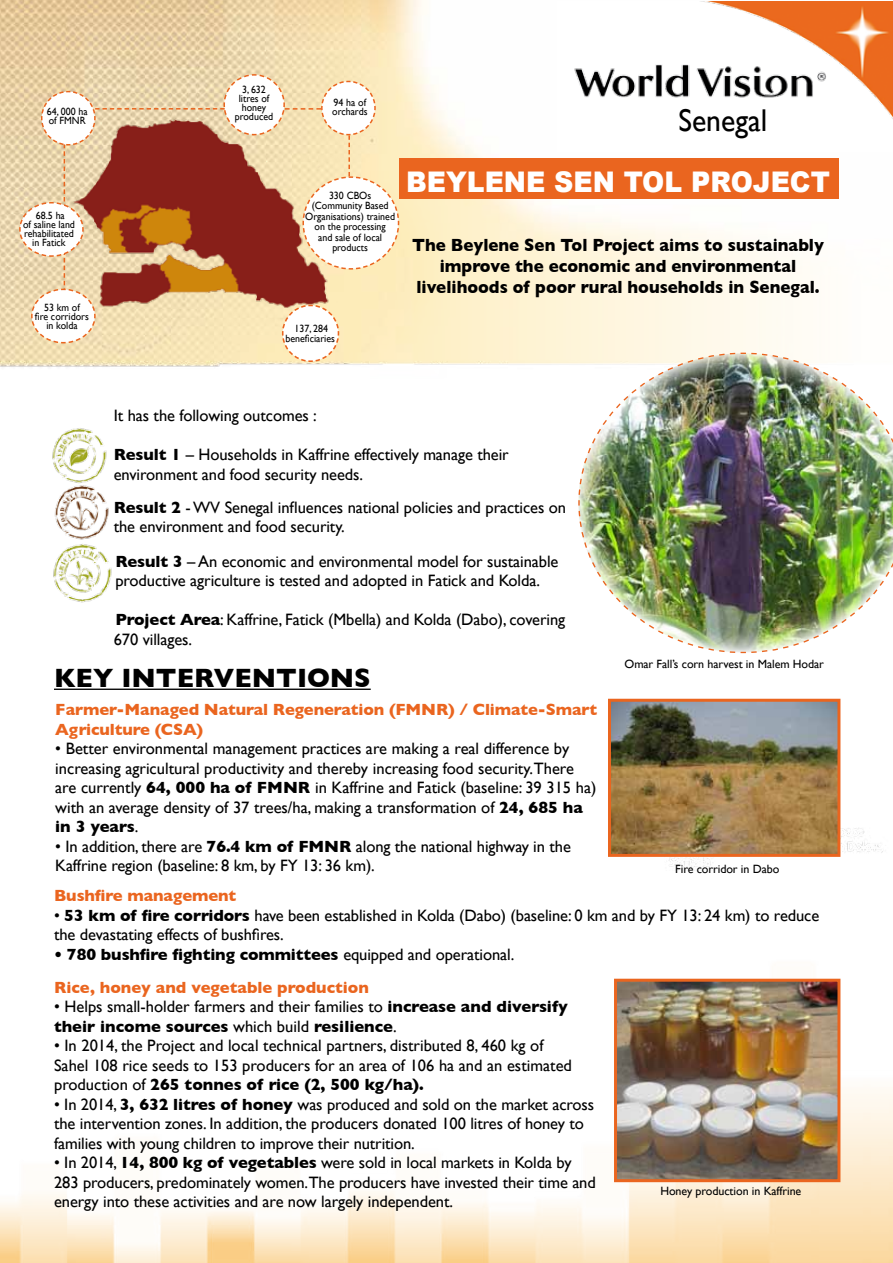
<style>
.page{position:relative;width:893px;height:1263px;background:#fff}
.page>*{position:absolute;margin:0;border:0;box-sizing:border-box;transform-origin:0 0}
.t1{font:31.5px "Gill Sans";color:#000;scale:.94 1}
.t2{font:900 28.5px "Arial";color:#fff;scale:.94 1}
.t3{font:700 27px "Gill Sans";color:#000}
.t4{font:700 18px/21px "Gill Sans";color:#000;text-align:center;scale:.94 1}
.t5{font:16.5px/19.5px "Gill Sans";letter-spacing:-.005em;color:#000}
.t6{font:700 16.5px/19.5px "Gill Sans";letter-spacing:-.005em;color:#ea651f}
.t7{font:700 16.5px "Gill Sans";letter-spacing:-.005em;color:#000}
.t8{font:12px "Gill Sans";letter-spacing:-.005em;color:#000}
.t9{font:10.5px/9px "Gill Sans";color:#000;text-align:center;scale:.94 1}
.s1{font-weight:700}
.s2{font-weight:400}
</style>
<div class="page">
<img style="left:0;top:0;width:893px;height:1263px">
<div style="left:0;top:379px;width:776px;height:259px;background:#fff"></div>
<img style="left:557px;top:1px;width:336px;height:150px">
<hr style="left:54px;top:689px;width:317px;height:1px;background:#000">
<img style="left:578px;top:352px;width:315px;height:302px">
<img style="left:612px;top:703px;width:224px;height:150px">
<div style="left:608px;top:699px;width:232px;height:158px;border:3px solid #ea651f"></div>
<img style="left:618px;top:983px;width:218px;height:195px">
<div style="left:614px;top:979px;width:226px;height:203px;border:3px solid #ea651f"></div>
<div style="left:399px;top:158px;width:440px;height:41px;background:#ea651f"></div>
<img style="left:52px;top:428px;width:55px;height:51px">
<img style="left:54px;top:479px;width:55px;height:59px">
<img style="left:53px;top:538px;width:59px;height:65px">
<svg style="left:18px;top:73px;width:382px;height:290px"></svg>
<p class="t9" style="left:47px;top:107px;width:45px;text-align:left">64, 000 ha of FMNR</p>
<p class="t9" style="left:23px;top:210px;width:57px">68.5 ha<br>of saline land rehabilitated in Fatick</p>
<p class="t9" style="left:35px;top:303px;width:59px">53 km of<br>fire corridors in kolda</p>
<p class="t9" style="left:235px;top:85px;width:42px">3, 632 litres of honey produced</p>
<p class="t9" style="left:332px;top:98px;width:39px;text-align:left">94 ha of orchards</p>
<p class="t9" style="left:305px;top:190px;width:97px;line-height:10.5px">330 CBOs (Community Based<br>Organisations) trained on the processing<br>and sale of local products</p>
<p class="t9" style="left:286px;top:323px;width:54px;line-height:10.4px">137, 284 beneficiaries</p>
<h1 class="t1" style="left:678px;top:102px;width:96px">Senegal</h1>
<h2 class="t2" style="left:406px;top:161px;width:451px">BEYLENE SEN TOL PROJECT</h2>
<p class="t4" style="left:412px;top:235px;width:440px">The Beylene Sen Tol Project aims to sustainably improve the economic and environmental livelihoods of poor rural households in Senegal.</p>
<p class="t5" style="left:114px;top:405px;width:205px">It has the following outcomes :</p>
<p class="t5" style="left:114px;top:444px;width:397px"><span class="s1">Result 1</span> – Households in Kaffrine effectively manage their environment and food security needs.</p>
<p class="t5" style="left:114px;top:497px;width:454px"><span class="s1">Result 2</span> - WV Senegal influences national policies and practices on the environment and food security.</p>
<p class="t5" style="left:115px;top:551px;width:445px"><span class="s1">Result 3</span> – An economic and environmental model for sustainable productive agriculture is tested and adopted in Fatick and Kolda.</p>
<p class="t5" style="left:114px;top:609px;width:453px"><span class="s1">Project Area</span>: Kaffrine, Fatick (Mbella) and Kolda (Dabo), covering<br>670 villages.</p>
<h3 class="t3" style="left:54px;top:662px;width:318px">Key interventions</h3>
<p class="t6" style="left:55px;top:700px;width:543px">Farmer-Managed N atural Regeneration (FMNR) / Climate-Smart<br>Agriculture (CSA)</p>
<p class="t5" style="left:55px;top:739px;width:543px">• Better environmental management practices are making a real difference by increasing agricultural productivity and thereby increasing food security.There are currently <span class="s1">64, 000 ha of FMNR</span> in Kaffrine and Fatick (baseline: 39 315 ha) with an average density of 37 trees/ha, making a transformation of <span class="s1">24, 685 ha in 3 years</span>.</p>
<p class="t5" style="left:55px;top:836px;width:517px">• In addition, there are <span class="s1">76.4 km of FMNR</span> along the national highway in the<br>Kaffrine region (baseline: 8 km, by FY 13: 36 km).</p>
<p class="t8" style="left:624px;top:656px;width:201px">Omar Fall’s corn harvest in Malem Hodar</p>
<p class="t8" style="left:675px;top:862px;width:106px">Fire corridor in Dabo</p>
<p class="t6" style="left:54px;top:886px;width:184px">Bushfire management</p>
<p class="t5" style="left:54px;top:905px;width:767px">• <span class="s1">53 km of fire corridors</span> have been established in Kolda (Dabo) (baseline: 0 km and by FY 13: 24 km) to reduce the devastating effects of bushfires.</p>
<p class="t7" style="left:54px;top:944px;width:462px">• 780 bushfire fighting committees <span class="s2">equipped and operational.</span></p>
<p class="t6" style="left:54px;top:977px;width:316px">Rice, honey and vegetable production</p>
<p class="t5" style="left:54px;top:997px;width:515px">• Helps small-holder farmers and their families to <span class="s1">increase and diversify their income sources</span> which build <span class="s1">resilience</span>.</p>
<p class="t5" style="left:54px;top:1036px;width:519px">• In 2014, the Project and local technical partners, distributed 8, 460 kg of<br>Sahel 108 rice seeds to 153 producers for an area of 106 ha and an estimated production of <span class="s1">265 tonnes of rice (2, 500 kg/ha).</span></p>
<p class="t5" style="left:54px;top:1094px;width:541px">• In 2014, <span class="s1">3, 632 litres of honey</span> was produced and sold on the market across the intervention zones. In addition, the producers donated 100 litres of honey to families with young children to improve their nutrition.</p>
<p class="t5" style="left:54px;top:1153px;width:543px">• In 2014, <span class="s1">14, 800 kg of vegetables</span> were sold in local markets in Kolda by<br>283 producers, predominately women.The producers have invested their time and energy into these activities and are now largely independent.</p>
<p class="t8" style="left:660px;top:1184px;width:143px">Honey production in Kaffrine</p>
</div>
